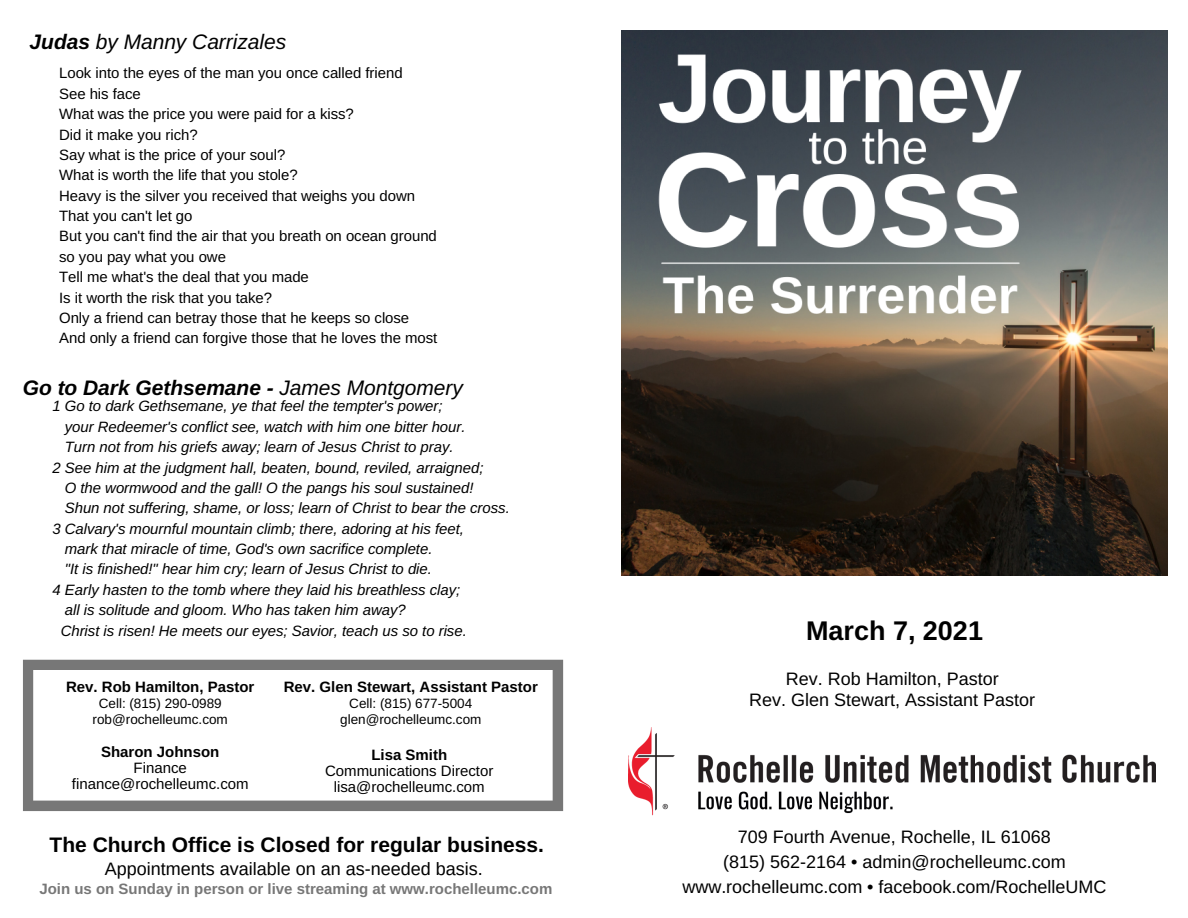
<style>
.page{position:relative;width:1188px;height:918px;background:#fff}
.page>*{position:absolute;margin:0;border:0;box-sizing:border-box;transform-origin:0 0}
.t1{font:700 27px "Arimo";color:#000}
.t2{font:700 21px "Arimo";color:#000}
.t3{font:italic 700 21px "Arimo";color:#000}
.t4{font:italic 21px "Arimo";color:#000}
.t5{font:18px "Arimo";color:#000}
.t6{font:18px "Arimo";color:#000}
.t7{font:italic 15px "Arimo";letter-spacing:-.005em;color:#000}
.t8{font:15px "Arimo";letter-spacing:-.005em;color:#000}
.t9{font:700 15px "Arimo";color:#000}
.t10{font:700 15px "Arimo";color:#777}
.t11{font:13.5px "Arimo";color:#000}
.s1{font-weight:700}
.s2{font-weight:400}
</style>
<div class="page">
<img style="left:622px;top:30px;width:545px;height:546px">
<svg style="left:23px;top:660px;width:540px;height:151px"></svg>
<img style="left:628px;top:727px;width:528px;height:89px">
<p class="t4" style="left:30px;top:30px;width:258px"><span class="s1">Judas</span> by Manny Carrizales</p>
<p class="t8" style="left:59px;top:65px;width:345px">Look into the eyes of the man you once called friend</p>
<p class="t8" style="left:59px;top:85px;width:83px">See his face</p>
<p class="t8" style="left:59px;top:106px;width:296px">What was the price you were paid for a kiss?</p>
<p class="t8" style="left:59px;top:126px;width:140px">Did it make you rich?</p>
<p class="t8" style="left:59px;top:146px;width:228px">Say what is the price of your soul?</p>
<p class="t8" style="left:59px;top:167px;width:240px">What is worth the life that you stole?</p>
<p class="t8" style="left:59px;top:187px;width:357px">Heavy is the silver you received that weighs you down</p>
<p class="t8" style="left:59px;top:208px;width:135px">That you can't let go</p>
<p class="t8" style="left:59px;top:228px;width:379px">But you can't find the air that you breath on ocean ground</p>
<p class="t8" style="left:59px;top:248px;width:168px">so you pay what you owe</p>
<p class="t8" style="left:59px;top:269px;width:251px">Tell me what's the deal that you made</p>
<p class="t8" style="left:59px;top:289px;width:215px">Is it worth the risk that you take?</p>
<p class="t8" style="left:59px;top:309px;width:352px">Only a friend can betray those that he keeps so close</p>
<p class="t8" style="left:59px;top:330px;width:380px">And only a friend can forgive those that he loves the most</p>
<p class="t3" style="left:23px;top:376px;width:442px">Go to Dark Gethsemane - <span class="s2">James Montgomery</span></p>
<p class="t7" style="left:53px;top:398px;width:391px">1 Go to dark Gethsemane, ye that feel the tempter's power;</p>
<p class="t7" style="left:65px;top:418px;width:402px">your Redeemer's conflict see, watch with him one bitter hour.</p>
<p class="t7" style="left:65px;top:439px;width:390px">Turn not from his griefs away; learn of Jesus Christ to pray.</p>
<p class="t7" style="left:53px;top:459px;width:432px">2 See him at the judgment hall, beaten, bound, reviled, arraigned;</p>
<p class="t7" style="left:65px;top:479px;width:410px">O the wormwood and the gall! O the pangs his soul sustained!</p>
<p class="t7" style="left:65px;top:500px;width:446px">Shun not suffering, shame, or loss; learn of Christ to bear the cross.</p>
<p class="t7" style="left:53px;top:520px;width:413px">3 Calvary's mournful mountain climb; there, adoring at his feet,</p>
<p class="t7" style="left:65px;top:540px;width:369px">mark that miracle of time, God's own sacrifice complete.</p>
<p class="t7" style="left:65px;top:561px;width:369px">"It is finished!" hear him cry; learn of Jesus Christ to die.</p>
<p class="t7" style="left:53px;top:581px;width:409px">4 Early hasten to the tomb where they laid his breathless clay;</p>
<p class="t7" style="left:65px;top:602px;width:342px">all is solitude and gloom. Who has taken him away?</p>
<p class="t7" style="left:61px;top:622px;width:408px">Christ is risen! He meets our eyes; Savior, teach us so to rise.</p>
<p class="t9" style="left:66px;top:679px;width:190px">Rev. Rob Hamilton, Pastor</p>
<p class="t11" style="left:99px;top:696px;width:125px">Cell: (815) 290-0989</p>
<p class="t11" style="left:93px;top:711px;width:137px">rob@rochelleumc.com</p>
<p class="t9" style="left:101px;top:744px;width:120px">Sharon Johnson</p>
<p class="t8" style="left:134px;top:760px;width:55px">Finance</p>
<p class="t8" style="left:72px;top:775px;width:178px">finance@rochelleumc.com</p>
<p class="t9" style="left:284px;top:679px;width:256px">Rev. Glen Stewart, Assistant Pastor</p>
<p class="t11" style="left:349px;top:696px;width:125px">Cell: (815) 677-5004</p>
<p class="t11" style="left:340px;top:711px;width:143px">glen@rochelleumc.com</p>
<p class="t9" style="left:371px;top:747px;width:77px">Lisa Smith</p>
<p class="t8" style="left:325px;top:763px;width:170px">Communications Director</p>
<p class="t8" style="left:334px;top:778px;width:153px">lisa@rochelleumc.com</p>
<p class="t1" style="left:806px;top:615px;width:178px">March 7, 2021</p>
<p class="t5" style="left:786px;top:669px;width:214px">Rev. Rob Hamilton, Pastor</p>
<p class="t5" style="left:749px;top:690px;width:287px">Rev. Glen Stewart, Assistant Pastor</p>
<p class="t5" style="left:738px;top:827px;width:314px">709 Fourth Avenue, Rochelle, IL 61068</p>
<p class="t5" style="left:723px;top:852px;width:344px">(815) 562-2164 • admin@rochelleumc.com</p>
<p class="t2" style="left:50px;top:833px;width:496px">The Church Office is Closed for regular business.</p>
<p class="t6" style="left:105px;top:858px;width:380px">Appointments available on an as-needed basis.</p>
<p class="t10" style="left:39px;top:880px;width:514px">Join us on Sunday in person or live streaming at www.rochelleumc.com</p>
<p class="t5" style="left:682px;top:876px;width:426px">www.rochelleumc.com • facebook.com/RochelleUMC</p>
</div>
